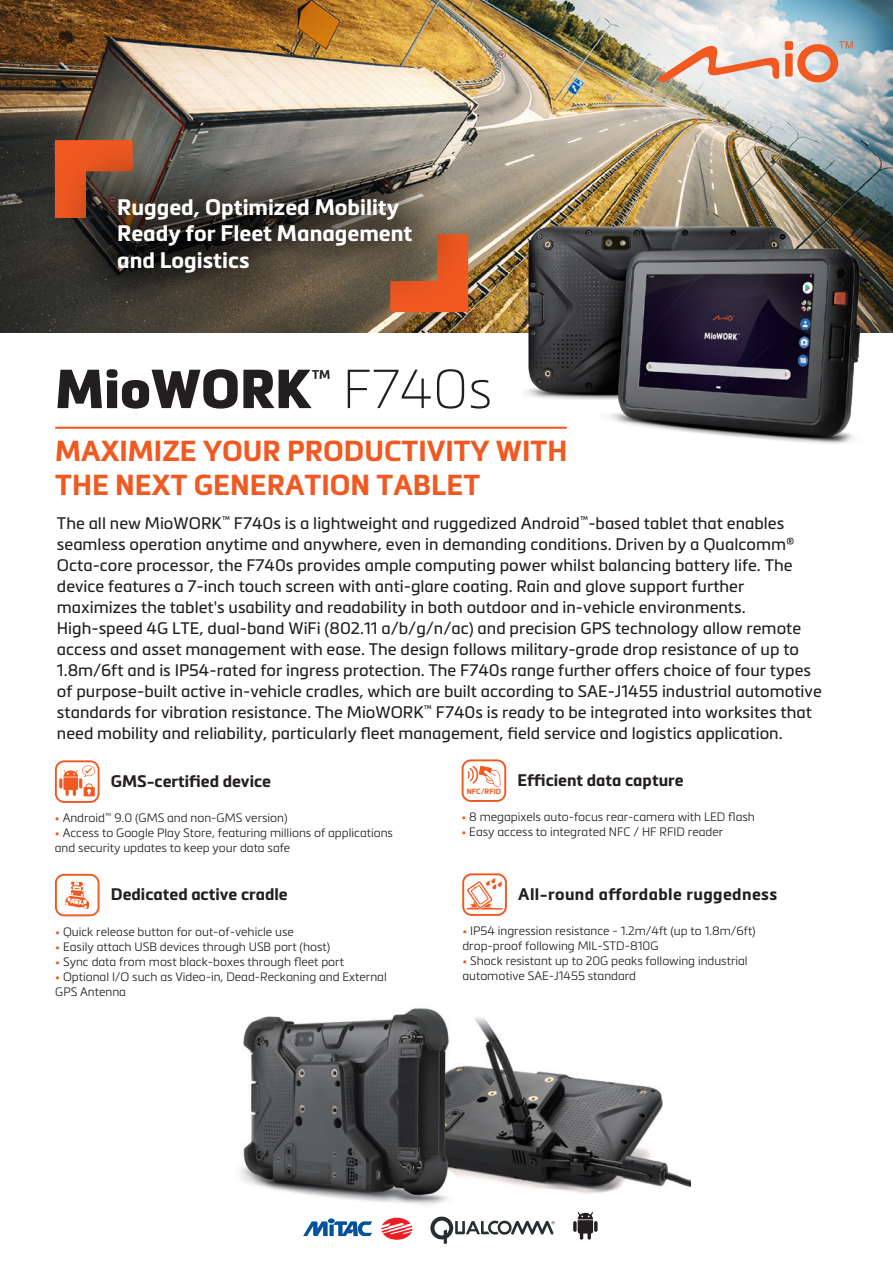
<style>
.page{position:relative;width:893px;height:1263px;background:#fff}
.page>*{position:absolute;margin:0;border:0;box-sizing:border-box;transform-origin:0 0}
.t1{font:900 54px "Metronic Pro";color:#231f20}
.t2{font:54px "Metronic Pro Air";color:#231f20}
.t3{font:700 28.5px/34.2px "Metronic Pro";color:#f15922}
.t4{font:700 22.2px/26.5px "Metronic Pro";color:#fff}
.t5{font:700 21px "Metronic Pro";color:#231f20}
.t6{font:16.5px/21px "Metronic Pro";color:#231f20}
.t7{font:700 16.5px "Metronic Pro";color:#231f20}
.t8{font:700 16.5px "Metronic Pro";letter-spacing:.025em;color:#231f20}
.t9{font:300 12px/15px "Metronic Pro";color:#231f20}
.t10{font:700 7.5px "Metronic Pro";color:#f15921}
.s1{color:#f15921}
</style>
<div class="page">
<img style="left:240px;top:1008px;width:451px;height:232px">
<img style="left:0;top:0;width:893px;height:332px">
<hr style="left:55px;top:427px;width:512px;height:2px;background:#f15921">
<img style="left:590px;top:0;width:303px;height:154px">
<img style="left:619px;top:3px;width:273px;height:118px">
<svg style="left:655px;top:41px;width:198px;height:43px;background:#e4bfb1"></svg>
<img style="left:523px;top:221px;width:345px;height:223px">
<img style="left:34px;top:115px;width:618px;height:240px">
<img style="left:94px;top:172px;width:518px;height:138px">
<svg style="left:55px;top:760px;width:45px;height:43px"></svg>
<svg style="left:462px;top:759px;width:44px;height:43px"></svg>
<svg style="left:462px;top:873px;width:45px;height:43px"></svg>
<svg style="left:55px;top:874px;width:45px;height:42px"></svg>
<svg style="left:573px;top:1212px;width:25px;height:27px"></svg>
<svg style="left:430px;top:1216px;width:125px;height:28px"></svg>
<svg style="left:303px;top:1218px;width:69px;height:18px"></svg>
<svg style="left:381px;top:1218px;width:31px;height:22px"></svg>
<h3 class="t4" style="left:117px;top:193px;width:297px">Rugged, Optimized Mobility<br>Ready for Fleet Management and Logistics</h3>
<h1 class="t1" style="left:55px;top:357px;width:257px">MioWORK</h1>
<p class="t5" style="left:311px;top:364px;width:21px">™</p>
<h1 class="t2" style="left:343px;top:352px;width:151px">F740s</h1>
<h2 class="t3" style="left:55px;top:433px;width:514px">MAXIMIZE YOUR PRODUCTIVITY WITH<br>THE NEXT GENERATION TABLET</h2>
<p class="t6" style="left:57px;top:512px;width:766px">The all new MioWORK<sup>™</sup> F740s is a lightweight and ruggedized Android<sup>™</sup>-based tablet that enables seamless operation anytime and anywhere, even in demanding conditions. Driven by a Qualcomm® Octa-core processor, the F740s provides ample computing power whilst balancing battery life. The device features a 7-inch touch screen with anti-glare coating. Rain and glove support further maximizes the tablet's usability and readability in both outdoor and in-vehicle environments.<br>High-speed 4G LTE, dual-band WiFi (802.11 a/b/g/n/ac) and precision GPS technology allow remote access and asset management with ease. The design follows military-grade drop resistance of up to 1.8m/6ft and is IP54-rated for ingress protection. The F740s range further offers choice of four types of purpose-built active in-vehicle cradles, which are built according to SAE-J1455 industrial automotive standards for vibration resistance. The MioWORK<sup>™</sup> F740s is ready to be integrated into worksites that need mobility and reliability, particularly fleet management, field service and logistics application.</p>
<p class="t7" style="left:111px;top:771px;width:162px">GMS-certified device</p>
<p class="t10" style="left:467px;top:787px;width:36px">NFC/RFID</p>
<p class="t7" style="left:517px;top:770px;width:168px">Efficient data capture</p>
<p class="t9" style="left:55px;top:810px;width:234px"><span class="s1">•</span> Android<sup>™</sup> 9.0 (GMS and non-GMS version)</p>
<p class="t9" style="left:55px;top:825px;width:340px"><span class="s1">•</span> Access to Google Play Store, featuring millions of applications and security updates to keep your data safe</p>
<p class="t9" style="left:461px;top:809px;width:295px"><span class="s1">•</span> 8 megapixels auto-focus rear-camera with LED flash</p>
<p class="t9" style="left:461px;top:824px;width:263px"><span class="s1">•</span> Easy access to integrated NFC / HF RFID reader</p>
<p class="t7" style="left:111px;top:884px;width:178px">Dedicated active cradle</p>
<p class="t8" style="left:518px;top:884px;width:260px">All-round affordable ruggedness</p>
<p class="t9" style="left:55px;top:923px;width:240px"><span class="s1">•</span> Quick release button for out-of-vehicle use</p>
<p class="t9" style="left:55px;top:938px;width:276px"><span class="s1">•</span> Easily attach USB devices through USB port (host)</p>
<p class="t9" style="left:55px;top:953px;width:290px"><span class="s1">•</span> Sync data from most black-boxes through fleet port</p>
<p class="t9" style="left:55px;top:968px;width:333px"><span class="s1">•</span> Optional I/O such as Video-in, Dead-Reckoning and External<br>GPS Antenna</p>
<p class="t9" style="left:462px;top:923px;width:295px"><span class="s1">•</span> IP54 ingression resistance - 1.2m/4ft (up to 1.8m/6ft) drop-proof following MIL-STD-810G</p>
<p class="t9" style="left:462px;top:953px;width:287px"><span class="s1">•</span> Shock resistant up to 20G peaks following industrial automotive SAE-J1455 standard</p>
</div>
